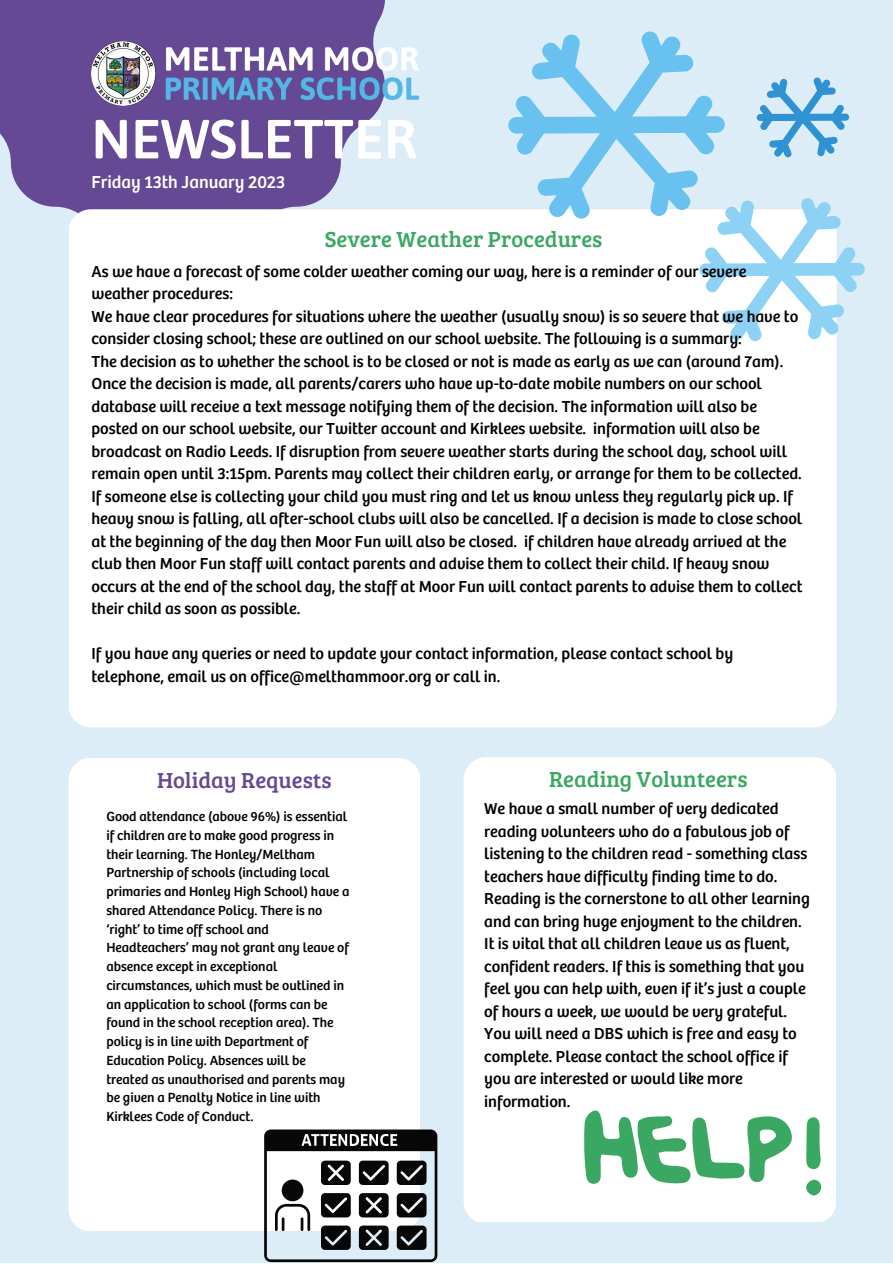
<style>
.page{position:relative;width:893px;height:1264px;background:#fff}
.page>*{position:absolute;margin:0;border:0;box-sizing:border-box;transform-origin:0 0}
.t1{font:600 54.9px "Asap";color:#fff}
.t2{font:22.5px "Bree Serif";color:#3aa762}
.t3{font:22.5px "Bree Serif";color:#664994}
.t4{font:18px "Bree";color:#fff}
.t5{font:16.5px/22.5px "Bree";color:#000}
.t6{font:13.8px/18.8px "Bree";color:#000}
</style>
<div class="page">
<div style="left:0;top:0;width:892px;height:1262px;background:#ddedf8"></div>
<svg style="left:0;top:0;width:385px;height:213px;background:#71589d"></svg>
<img style="left:91px;top:42px;width:328px;height:64px">
<div style="left:68px;top:209px;width:768px;height:518px;background:#fff;border-radius:22px"></div>
<div style="left:68px;top:757px;width:352px;height:473px;background:#fff;border-radius:22px"></div>
<div style="left:463px;top:757px;width:372px;height:464px;background:#fff"></div>
<svg style="left:508px;top:31px;width:356px;height:310px"></svg>
<svg style="left:264px;top:1129px;width:173px;height:132px"></svg>
<svg style="left:584px;top:1108px;width:237px;height:87px;background:#b0dcc0"></svg>
<h1 class="t1" style="left:91px;top:107px;width:327px">NEWSLETTER</h1>
<p class="t4" style="left:91px;top:172px;width:195px">Friday 13th January 2023</p>
<h2 class="t2" style="left:325px;top:222px;width:279px">Severe Weather Procedures</h2>
<p class="t5" style="left:91px;top:261px;width:712px">As we have a forecast of some colder weather coming our way, here is a reminder of our severe weather procedures:<br>We have clear procedures for situations where the weather (usually snow) is so severe that we have to consider closing school; these are outlined on our school website. The following is a summary:<br>The decision as to whether the school is to be closed or not is made as early as we can (around 7am).<br>Once the decision is made, all parents/carers who have up-to-date mobile numbers on our school database will receive a text message notifying them of the decision. The information will also be posted on our school website, our Twitter account and Kirklees website. information will also be broadcast on Radio Leeds. If disruption from severe weather starts during the school day, school will remain open until 3:15pm. Parents may collect their children early, or arrange for them to be collected.<br>If someone else is collecting your child you must ring and let us know unless they regularly pick up. If heavy snow is falling, all after-school clubs will also be cancelled. If a decision is made to close school at the beginning of the day then Moor Fun will also be closed. if children have already arrived at the club then Moor Fun staff will contact parents and advise them to collect their child. If heavy snow occurs at the end of the school day, the staff at Moor Fun will contact parents to advise them to collect their child as soon as possible.</p>
<p class="t5" style="left:91px;top:643px;width:643px">If you have any queries or need to update your contact information, please contact school by telephone, email us on office@melthammoor.org or call in.</p>
<h2 class="t2" style="left:549px;top:763px;width:200px">Reading Volunteers</h2>
<h2 class="t3" style="left:157px;top:763px;width:176px">Holiday Requests</h2>
<p class="t6" style="left:106px;top:807px;width:244px">Good attendance (above 96%) is essential if children are to make good progress in their learning. The Honley/Meltham Partnership of schools (including local primaries and Honley High School) have a shared Attendance Policy. There is no ‘right’ to time off school and Headteachers’ may not grant any leave of absence except in exceptional circumstances, which must be outlined in an application to school (forms can be found in the school reception area). The policy is in line with Department of Education Policy. Absences will be treated as unauthorised and parents may be given a Penalty Notice in line with Kirklees Code of Conduct.</p>
<p class="t5" style="left:484px;top:798px;width:327px">We have a small number of very dedicated reading volunteers who do a fabulous job of listening to the children read - something class teachers have difficulty finding time to do.<br>Reading is the cornerstone to all other learning and can bring huge enjoyment to the children.<br>It is vital that all children leave us as fluent, confident readers. If this is something that you feel you can help with, even if it’s just a couple of hours a week, we would be very grateful.<br>You will need a DBS which is free and easy to complete. Please contact the school office if you are interested or would like more information.</p>
</div>
